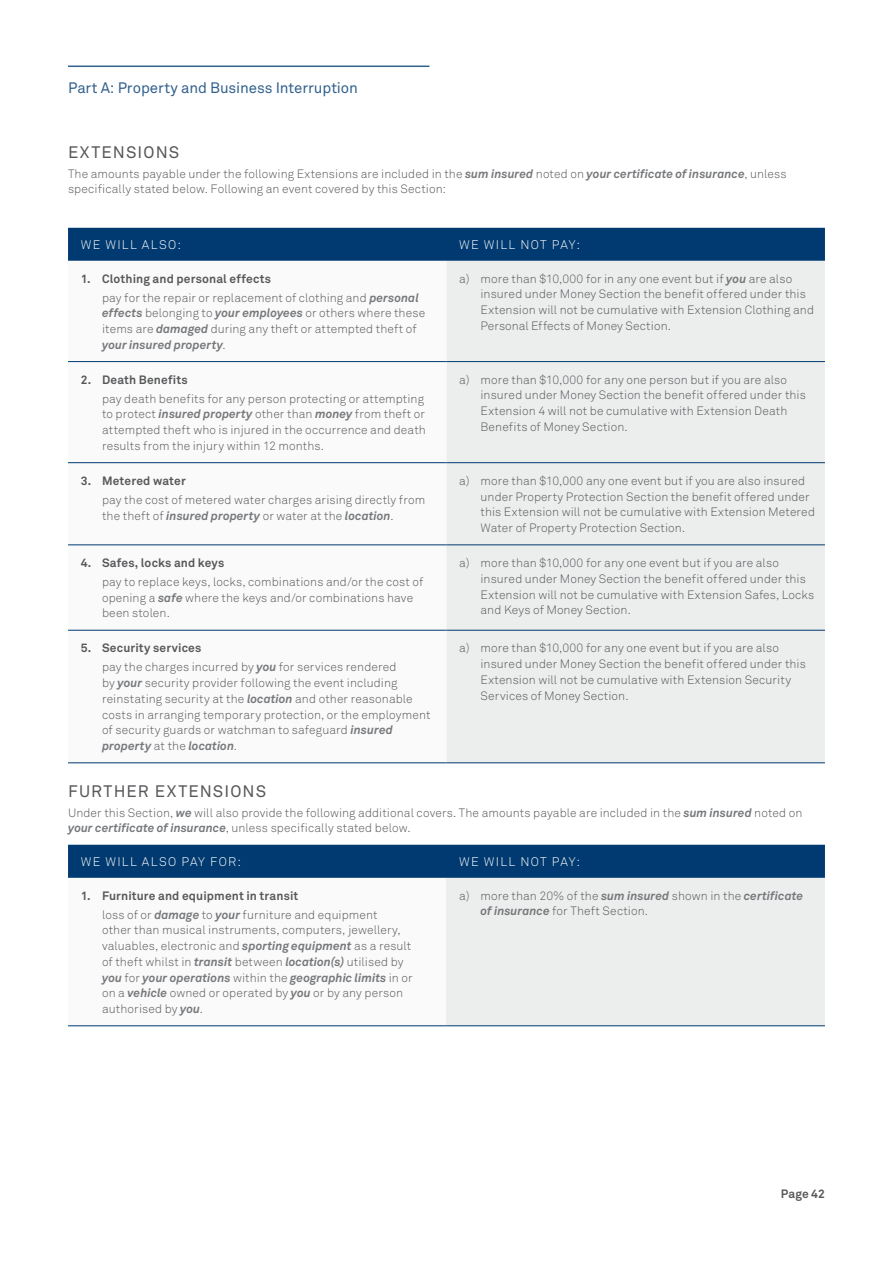
<style>
.page{position:relative;width:893px;height:1263px;background:#fff}
.page>*{position:absolute;margin:0;border:0;box-sizing:border-box;transform-origin:0 0}
.Body_heading_2{font:16.5px "Akkurat Pro";letter-spacing:.065em;color:#57585a}
.t1{font:15px "Akkurat Pro";letter-spacing:-.005em;color:#33618d}
.H1_TABLE{font:12.3px "Akkurat Light Pro";letter-spacing:.105em;color:#fff}
.A4_Body_inset{font:12px/15.8px "Akkurat Light Pro";letter-spacing:.01em;color:#57585a}
.A4_Body_bullets_1{font:12px/15.8px "Akkurat Light Pro";letter-spacing:.01em;color:#57585a}
.A4_Body_Copy{font:12px/15.8px "Akkurat Light Pro";letter-spacing:.01em;color:#57585a}
.Body_bullet_subhead{font:700 12px "Akkurat Pro";letter-spacing:.015em;color:#57585a}
.s1{font-family:"Akkurat Pro";font-weight:700;font-style:italic;color:#76787b}
</style>
<div class="page">
<hr style="left:68px;top:66px;width:361px;height:1px;background:#33618d">
<div style="left:68px;top:228px;width:757px;height:33px;background:#003a70"></div>
<svg style="left:68px;top:362px;width:378px;height:268px"></svg>
<div style="left:446px;top:261px;width:379px;height:501px;background:#eceded"></div>
<hr style="left:68px;top:361px;width:378px;height:1px;background:#003a70">
<hr style="left:446px;top:361px;width:379px;height:1px;background:#003a70">
<hr style="left:68px;top:462px;width:378px;height:1px;background:#003a70">
<hr style="left:446px;top:462px;width:379px;height:1px;background:#003a70">
<hr style="left:68px;top:544px;width:378px;height:1px;background:#003a70">
<hr style="left:446px;top:544px;width:379px;height:1px;background:#003a70">
<hr style="left:68px;top:630px;width:378px;height:1px;background:#003a70">
<hr style="left:446px;top:630px;width:379px;height:1px;background:#003a70">
<hr style="left:68px;top:762px;width:378px;height:1px;background:#003a70">
<hr style="left:446px;top:762px;width:379px;height:1px;background:#003a70">
<div style="left:68px;top:845px;width:757px;height:33px;background:#003a70"></div>
<div style="left:68px;top:878px;width:378px;height:148px;background:#fafafa"></div>
<div style="left:446px;top:878px;width:379px;height:148px;background:#eceded"></div>
<hr style="left:68px;top:1025px;width:378px;height:1px;background:#003a70">
<hr style="left:446px;top:1025px;width:379px;height:1px;background:#003a70">
<p class="t1" style="left:68px;top:79px;width:291px">Part A: Property and Business Interruption</p>
<p class="Body_heading_2" style="left:68px;top:142px;width:113px">EXTENSIONS</p>
<p class="A4_Body_Copy" style="left:68px;top:166px;width:720px">The amounts payable under the following Extensions are included in the <span class="s1">sum insured</span> noted on <span class="s1">your certificate of insurance</span>, unless specifically stated below. Following an event covered by this Section:</p>
<p class="H1_TABLE" style="left:81px;top:238px;width:102px">WE WILL ALSO:</p>
<p class="H1_TABLE" style="left:459px;top:238px;width:122px">WE WILL NOT PAY:</p>
<p class="Body_bullet_subhead" style="left:81px;top:271px;width:192px">1. Clothing and personal effects</p>
<p class="A4_Body_inset" style="left:102px;top:290px;width:325px">pay for the repair or replacement of clothing and <span class="s1">personal effects</span> belonging to <span class="s1">your employees</span> or others where these items are <span class="s1">damaged</span> during any theft or attempted theft of <span class="s1">your insured property</span>.</p>
<p class="A4_Body_bullets_1" style="left:480px;top:271px;width:335px;text-indent:-21px">a) more than $10,000 for in any one event but if <span class="s1">you</span> are also insured under Money Section the benefit offered under this Extension will not be cumulative with Extension Clothing and Personal Effects of Money Section.</p>
<p class="Body_bullet_subhead" style="left:81px;top:372px;width:108px">2. Death Benefits</p>
<p class="A4_Body_inset" style="left:102px;top:391px;width:325px">pay death benefits for any person protecting or attempting to protect <span class="s1">insured property</span> other than <span class="s1">money</span> from theft or attempted theft who is injured in the occurrence and death results from the injury within 12 months.</p>
<p class="Body_bullet_subhead" style="left:81px;top:473px;width:106px">3. Metered water</p>
<p class="A4_Body_inset" style="left:102px;top:492px;width:325px">pay the cost of metered water charges arising directly from the theft of <span class="s1">insured property</span> or water at the <span class="s1">location</span>.</p>
<p class="Body_bullet_subhead" style="left:81px;top:555px;width:145px">4. Safes, locks and keys</p>
<p class="A4_Body_inset" style="left:102px;top:574px;width:323px">pay to replace keys, locks, combinations and/or the cost of opening a <span class="s1">safe</span> where the keys and/or combinations have been stolen.</p>
<p class="Body_bullet_subhead" style="left:81px;top:641px;width:122px">5. Security services</p>
<p class="A4_Body_inset" style="left:102px;top:659px;width:330px">pay the charges incurred by <span class="s1">you</span> for services rendered<br>by <span class="s1">your</span> security provider following the event including reinstating security at the <span class="s1">location</span> and other reasonable costs in arranging temporary protection, or the employment of security guards or watchman to safeguard <span class="s1">insured property</span> at the <span class="s1">location</span>.</p>
<p class="A4_Body_bullets_1" style="left:480px;top:372px;width:327px;text-indent:-21px">a) more than $10,000 for any one person but if you are also insured under Money Section the benefit offered under this Extension 4 will not be cumulative with Extension Death Benefits of Money Section.</p>
<p class="A4_Body_bullets_1" style="left:480px;top:473px;width:336px;text-indent:-21px">a) more than $10,000 any one event but if you are also insured under Property Protection Section the benefit offered under this Extension will not be cumulative with Extension Metered Water of Property Protection Section.</p>
<p class="A4_Body_bullets_1" style="left:480px;top:555px;width:335px;text-indent:-21px">a) more than $10,000 for any one event but if you are also insured under Money Section the benefit offered under this Extension will not be cumulative with Extension Safes, Locks and Keys of Money Section.</p>
<p class="A4_Body_bullets_1" style="left:480px;top:640px;width:327px;text-indent:-21px">a) more than $10,000 for any one event but if you are also insured under Money Section the benefit offered under this Extension will not be cumulative with Extension Security Services of Money Section.</p>
<p class="Body_heading_2" style="left:68px;top:781px;width:200px">FURTHER EXTENSIONS</p>
<p class="A4_Body_Copy" style="left:68px;top:805px;width:736px">Under this Section, <span class="s1">we</span> will also provide the following additional covers. The amounts payable are included in the <span class="s1">sum insured</span> noted on <span class="s1">your certificate of insurance</span>, unless specifically stated below.</p>
<p class="H1_TABLE" style="left:81px;top:854px;width:162px">WE WILL ALSO PAY FOR:</p>
<p class="H1_TABLE" style="left:459px;top:854px;width:122px">WE WILL NOT PAY:</p>
<p class="Body_bullet_subhead" style="left:81px;top:888px;width:219px">1. Furniture and equipment in transit</p>
<p class="A4_Body_inset" style="left:102px;top:907px;width:312px">loss of or <span class="s1">damage</span> to <span class="s1">your</span> furniture and equipment<br>other than musical instruments, computers, jewellery, valuables, electronic and <span class="s1">sporting equipment</span> as a result of theft whilst in <span class="s1">transit</span> between <span class="s1">location(s)</span> utilised by <span class="s1">you</span> for <span class="s1">your operations</span> within the <span class="s1">geographic limits</span> in or on a <span class="s1">vehicle</span> owned or operated by <span class="s1">you</span> or by any person authorised by <span class="s1">you</span>.</p>
<p class="A4_Body_bullets_1" style="left:480px;top:888px;width:324px;text-indent:-21px">a) more than 20% of the <span class="s1">sum insured</span> shown in the <span class="s1">certificate of insurance</span> for Theft Section.</p>
<p class="Body_bullet_subhead" style="left:781px;top:1186px;width:46px">Page 42</p>
</div>
